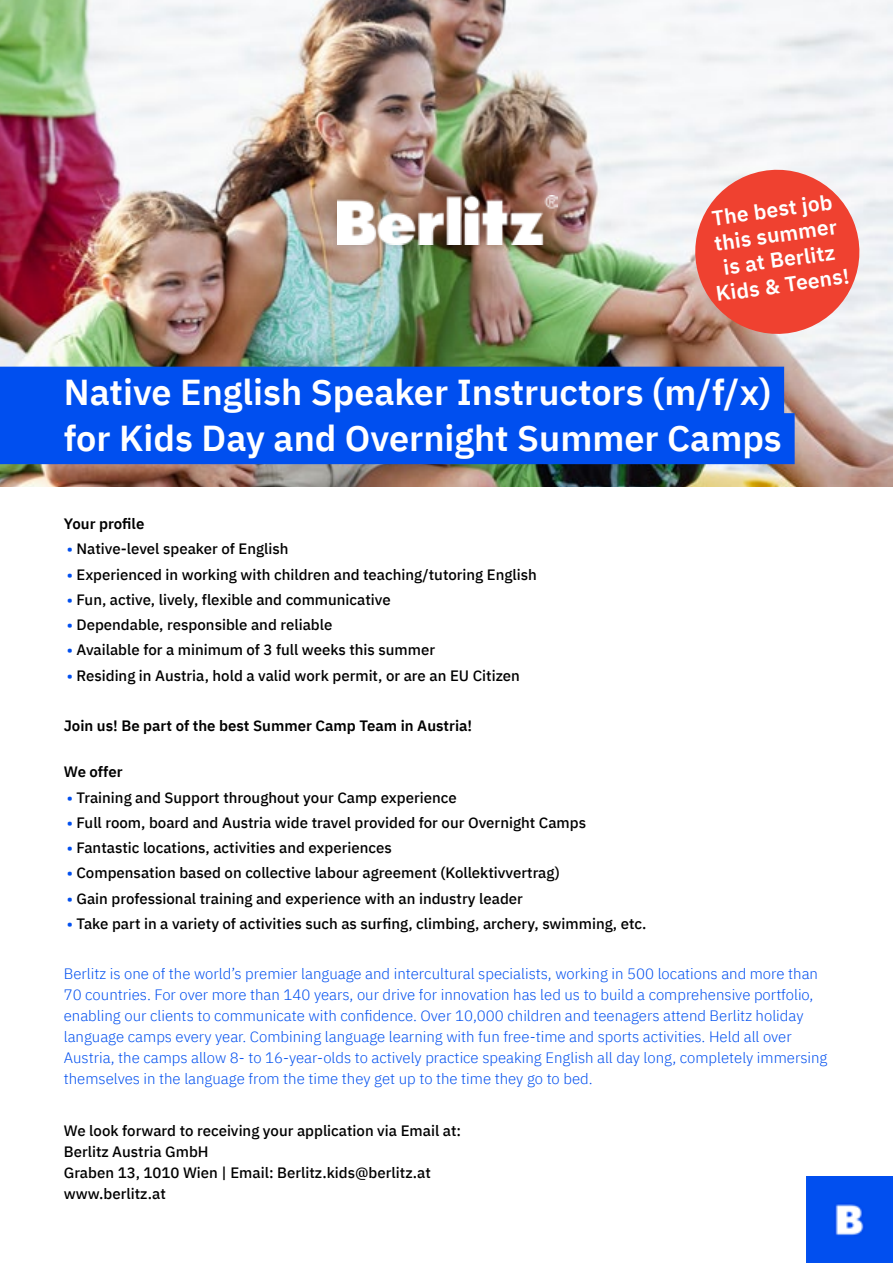
<style>
.page{position:relative;width:893px;height:1263px;background:#fff}
.page>*{position:absolute;margin:0;border:0;box-sizing:border-box;transform-origin:0 0}
.t1{font:600 36px/46.5px "IBM Plex Sans";color:#fff}
.t2{font:600 21px/25.2px "IBM Plex Sans";color:#fff;text-align:center}
.t3{font:500 15px/21px "IBM Plex Sans";color:#000}
.t4{font:300 15px/21px "IBM Plex Sans";color:#004fef}
.t5{font:600 15px "IBM Plex Sans";color:#000}
.s1{color:#004fef}
</style>
<div class="page">
<img style="left:0;top:0;width:893px;height:487px">
<div style="left:0;top:367px;width:784px;height:51px;background:#004fef"></div>
<div style="left:0;top:413px;width:795px;height:51px;background:#004fef"></div>
<img style="left:806px;top:1176px;width:87px;height:87px">
<svg style="left:684px;top:159px;width:186px;height:186px"></svg>
<div style="left:328px;top:186px;width:238px;height:68px;background:#000;opacity:.2"></div>
<img style="left:338px;top:196px;width:219px;height:48px">
<h2 class="t2" style="left:704px;top:205px;width:136px;rotate:-8deg">The best job this summer is at Berlitz<br>Kids &amp; Teens!</h2>
<h1 class="t1" style="left:64px;top:366px;width:720px">Native English Speaker Instructors (m/f/x) for Kids Day and Overnight Summer Camps</h1>
<p class="t5" style="left:64px;top:512px;width:82px">Your profile</p>
<p class="t3" style="left:67px;top:537px;width:223px"><span class="s1">•</span> Native-level speaker of English</p>
<p class="t3" style="left:67px;top:563px;width:472px"><span class="s1">•</span> Experienced in working with children and teaching/tutoring English</p>
<p class="t3" style="left:67px;top:588px;width:325px"><span class="s1">•</span> Fun, active, lively, flexible and communicative</p>
<p class="t3" style="left:67px;top:613px;width:267px"><span class="s1">•</span> Dependable, responsible and reliable</p>
<p class="t3" style="left:67px;top:638px;width:370px"><span class="s1">•</span> Available for a minimum of 3 full weeks this summer</p>
<p class="t3" style="left:67px;top:664px;width:455px"><span class="s1">•</span> Residing in Austria, hold a valid work permit, or are an EU Citizen</p>
<p class="t5" style="left:64px;top:714px;width:410px">Join us! Be part of the best Summer Camp Team in Austria!</p>
<p class="t5" style="left:64px;top:760px;width:60px">We offer</p>
<p class="t3" style="left:67px;top:786px;width:391px"><span class="s1">•</span> Training and Support throughout your Camp experience</p>
<p class="t3" style="left:67px;top:811px;width:521px"><span class="s1">•</span> Full room, board and Austria wide travel provided for our Overnight Camps</p>
<p class="t3" style="left:67px;top:836px;width:327px"><span class="s1">•</span> Fantastic locations, activities and experiences</p>
<p class="t3" style="left:67px;top:861px;width:495px"><span class="s1">•</span> Compensation based on collective labour agreement (Kollektivvertrag)</p>
<p class="t3" style="left:67px;top:887px;width:458px"><span class="s1">•</span> Gain professional training and experience with an industry leader</p>
<p class="t3" style="left:67px;top:912px;width:581px"><span class="s1">•</span> Take part in a variety of activities such as surfing, climbing, archery, swimming, etc.</p>
<p class="t4" style="left:64px;top:962px;width:765px">Berlitz is one of the world’s premier language and intercultural specialists, working in 500 locations and more than 70 countries. For over more than 140 years, our drive for innovation has led us to build a comprehensive portfolio, enabling our clients to communicate with confidence. Over 10,000 children and teenagers attend Berlitz holiday language camps every year. Combining language learning with fun free-time and sports activities. Held all over Austria, the camps allow 8- to 16-year-olds to actively practice speaking English all day long, completely immersing themselves in the language from the time they get up to the time they go to bed.</p>
<p class="t3" style="left:64px;top:1119px;width:399px">We look forward to receiving your application via Email at:<br>Berlitz Austria GmbH<br>Graben 13, 1010 Wien | Email: Berlitz.kids@berlitz.at www.berlitz.at</p>
</div>
